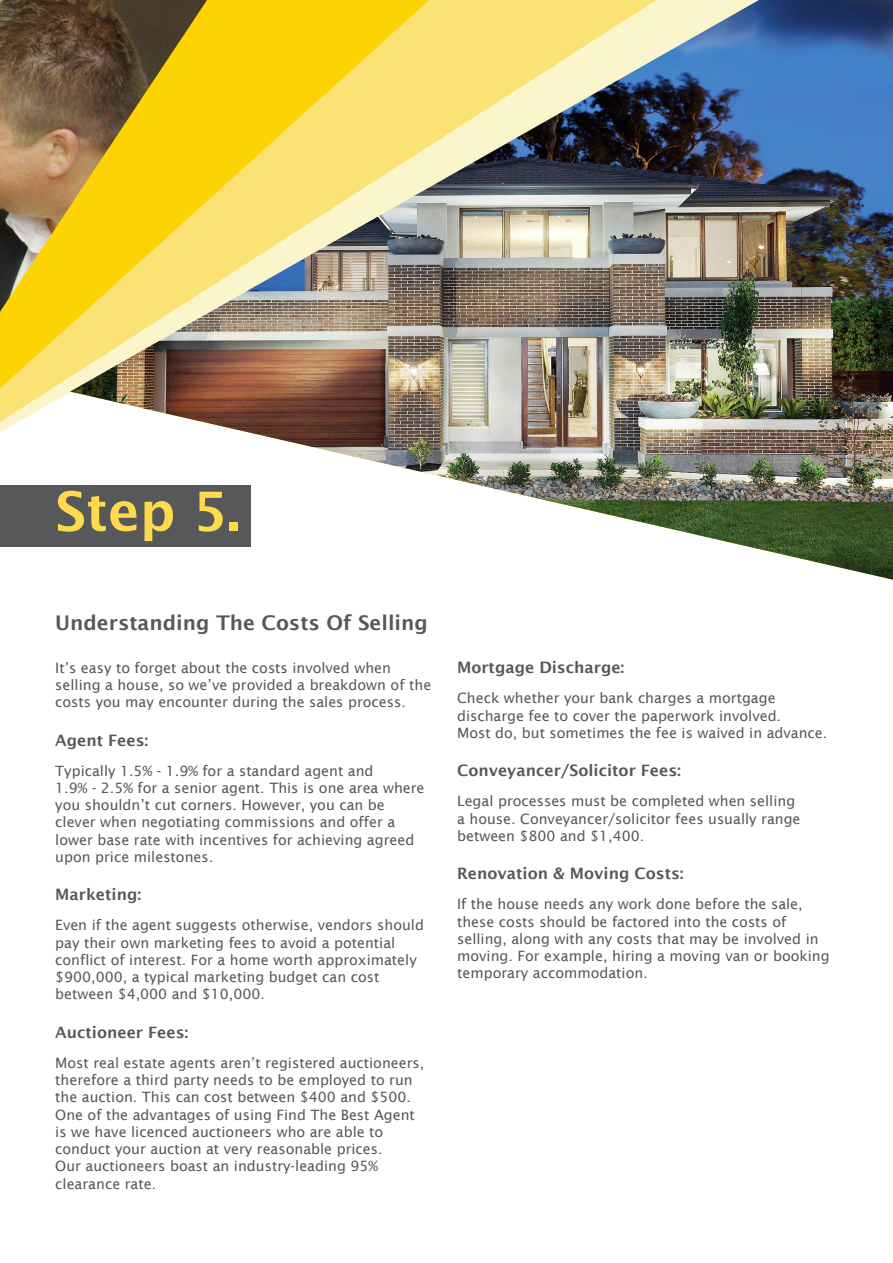
<style>
.page{position:relative;width:893px;height:1263px;background:#fff}
.page>*{position:absolute;margin:0;border:0;box-sizing:border-box;transform-origin:0 0}
.Standout{font:600 54px "Lucida Sans";color:#ffda4d}
.Heading{font:600 20.25px "Lucida Sans";color:#57585a}
.Subheading{font:600 15.75px "Lucida Sans";color:#57585a}
.Body{font:14.25px/17.2px "Lucida Sans";color:#57585a}
</style>
<div class="page">
<img style="left:33px;top:0;width:860px;height:580px">
<img style="left:0;top:0;width:759px;height:431px">
<img style="left:0;top:0;width:656px;height:422px">
<div style="left:0;top:485px;width:251px;height:61px;background:#57585a"></div>
<img style="left:0;top:0;width:429px;height:388px">
<p class="Standout" style="left:55px;top:481px;width:187px">Step 5.</p>
<p class="Heading" style="left:55px;top:611px;width:374px">Understanding The Costs Of Selling</p>
<p class="Body" style="left:55px;top:659px;width:377px">It’s easy to forget about the costs involved when selling a house, so we’ve provided a breakdown of the costs you may encounter during the sales process.</p>
<p class="Subheading" style="left:55px;top:731px;width:95px">Agent Fees:</p>
<p class="Body" style="left:55px;top:762px;width:371px">Typically 1.5% - 1.9% for a standard agent and<br>1.9% - 2.5% for a senior agent. This is one area where you shouldn’t cut corners. However, you can be clever when negotiating commissions and offer a lower base rate with incentives for achieving agreed upon price milestones.</p>
<p class="Subheading" style="left:55px;top:886px;width:88px">Marketing:</p>
<p class="Body" style="left:55px;top:916px;width:370px">Even if the agent suggests otherwise, vendors should pay their own marketing fees to avoid a potential conflict of interest. For a home worth approximately $900,000, a typical marketing budget can cost between $4,000 and $10,000.</p>
<p class="Subheading" style="left:55px;top:1023px;width:135px">Auctioneer Fees:</p>
<p class="Body" style="left:55px;top:1054px;width:371px">Most real estate agents aren’t registered auctioneers, therefore a third party needs to be employed to run the auction. This can cost between $400 and $500.<br>One of the advantages of using Find The Best Agent is we have licenced auctioneers who are able to conduct your auction at very reasonable prices.<br>Our auctioneers boast an industry-leading 95% clearance rate.</p>
<p class="Subheading" style="left:457px;top:659px;width:169px">Mortgage Discharge:</p>
<p class="Body" style="left:457px;top:690px;width:372px">Check whether your bank charges a mortgage discharge fee to cover the paperwork involved.<br>Most do, but sometimes the fee is waived in advance.</p>
<p class="Subheading" style="left:457px;top:762px;width:226px">Conveyancer/Solicitor Fees:</p>
<p class="Body" style="left:457px;top:793px;width:345px">Legal processes must be completed when selling a house. Conveyancer/solicitor fees usually range between $800 and $1,400.</p>
<p class="Subheading" style="left:457px;top:865px;width:228px">Renovation &amp; Moving Costs:</p>
<p class="Body" style="left:457px;top:896px;width:374px">If the house needs any work done before the sale, these costs should be factored into the costs of selling, along with any costs that may be involved in moving. For example, hiring a moving van or booking temporary accommodation.</p>
</div>
